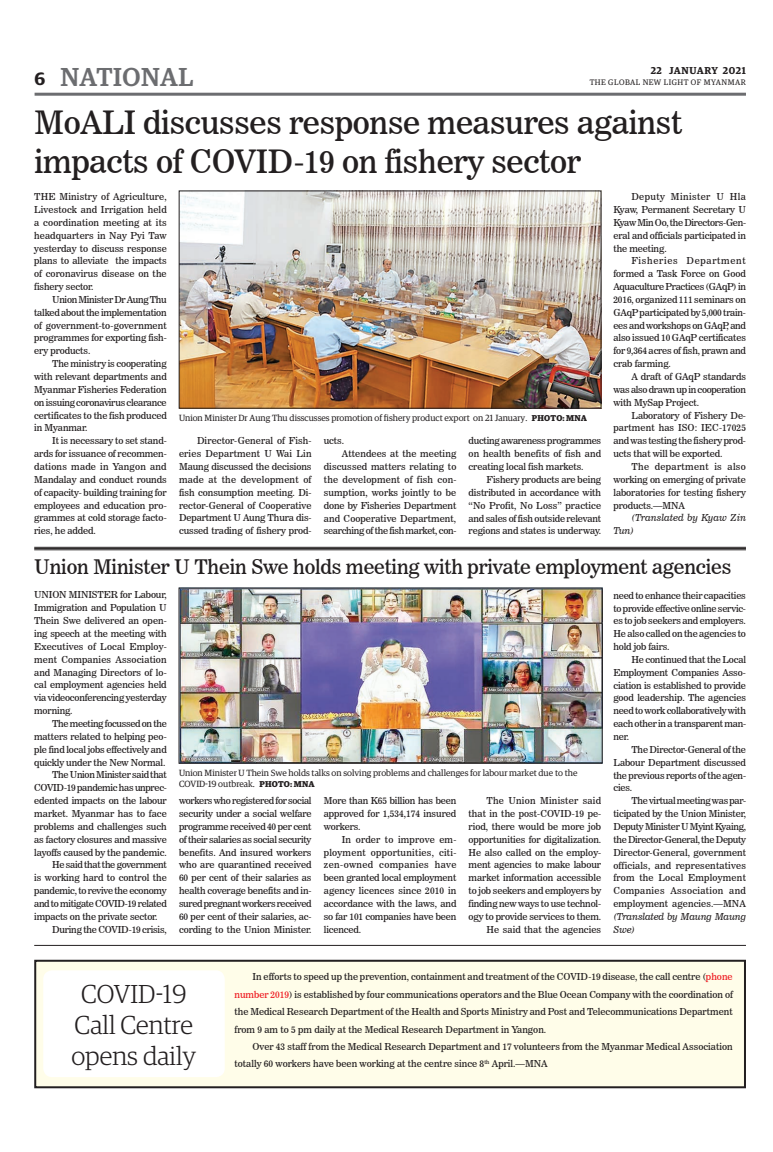
<style>
.page{position:relative;width:773px;height:1152px;background:#fff}
.page>*{position:absolute;margin:0;border:0;box-sizing:border-box;transform-origin:0 0}
.t1{font:32px/38.4px "News 706 BT Roman C";letter-spacing:-.01em;color:#231f20}
.t2{font:300 26px/31.2px "Guardian Egyp";color:#231f20;text-align:center}
.t3{font:500 26px "Guardian Egyp";letter-spacing:.02em;color:#6c6d70}
.t4{font:20px "News 706 BT Roman C";letter-spacing:-.01em;color:#231f20}
.t5{font:600 18px "Guardian Egyp";color:#231f20}
.t6{font:600 10px "Guardian Egyp";letter-spacing:.06em;color:#231f20}
.t7{font:9.5px/12.9px "News 706 BT Roman C";letter-spacing:-.01em;color:#231f20;text-align:justify}
.t8{font:9.5px "News 706 BT Roman C";letter-spacing:-.03em;color:#231f20}
.t9{font:9.5px "News 706 BT Roman C";letter-spacing:-.035em;color:#231f20}
.t10{font:9.5px "News 706 BT Roman C";letter-spacing:.01em;color:#231f20}
.t11{font:9.5px/12.9px "News 706 BT Italic C";letter-spacing:-.01em;color:#231f20}
.t12{font:9.5px "News 706 BT Roman C";letter-spacing:.02em;color:#231f20}
.t13{font:9px/10.8px "Guardian Egyp";color:#231f20}
.t14{font:8px "Guardian Egyp";letter-spacing:.06em;color:#231f20}
.s1{font-weight:700;font-size:8.5px}
.s2{color:#ee1d23}
</style>
<div class="page">
<hr style="left:35px;top:93px;width:711px;height:3px;background:#6c6d70">
<img style="left:181px;top:193px;width:418px;height:213px">
<img style="left:181px;top:590px;width:419px;height:171px">
<div style="left:179px;top:588px;width:423px;height:175px;border:1px solid #231f20"></div>
<hr style="left:34px;top:547px;width:712px;height:1px;background:#231f20">
<hr style="left:34px;top:548px;width:712px;height:1px;background:#231f20">
<hr style="left:34px;top:550px;width:712px;height:1px;background:#231f20">
<div style="left:34px;top:960px;width:712px;height:128px;background:#fffde9;border:2px solid #231f20"></div>
<div style="left:43px;top:970px;width:182px;height:107px;background:#fff;border-radius:9px"></div>
<hr style="left:34px;top:945px;width:712px;height:1px;background:#231f20">
<p class="t6" style="left:650px;top:63px;width:97px">22 JANUARY 2021</p>
<h2 class="t3" style="left:61px;top:59px;width:134px">NATIONAL</h2>
<p class="t14" style="left:589px;top:77px;width:158px">THE GLOBAL NEW LIGHT OF MYANMAR</p>
<h1 class="t1" style="left:35px;top:104px;width:649px">MoALI discusses response measures against impacts of COVID-19 on fishery sector</h1>
<p class="t7" style="left:34px;top:190px;width:134px">THE Ministry of Agriculture, Livestock and Irrigation held a coordination meeting at its headquarters in Nay Pyi Taw yesterday to discuss response plans to alleviate the impacts of coronavirus disease on the fishery sector.</p>
<p class="t7" style="left:34px;top:293px;width:134px;text-indent:18px">Union Minister Dr Aung Thu talked about the implementation of government-to-government programmes for exporting fish&shy;ery products.</p>
<p class="t7" style="left:34px;top:357px;width:134px;text-indent:18px">The ministry is cooperating with relevant departments and Myanmar Fisheries Federation on issuing coronavirus clearance certificates to the fish produced in Myanmar.</p>
<p class="t7" style="left:34px;top:434px;width:134px;text-indent:18px">It is necessary to set stand&shy;ards for issuance of recommen&shy;dations made in Yangon and Mandalay and conduct rounds of capacity- building training for employees and education pro&shy;grammes at cold storage facto&shy;ries, he added.</p>
<p class="t7" style="left:179px;top:434px;width:134px;text-indent:18px">Director-General of Fish&shy;eries Department U Wai Lin Maung discussed the decisions made at the development of fish consumption meeting. Di&shy;rector-General of Cooperative Department U Aung Thura dis&shy;cussed trading of fishery prod-</p>
<p class="t7" style="left:324px;top:434px;width:22px">ucts.</p>
<h3 class="t5" style="left:35px;top:65px;width:12px">6</h3>
<p class="t7" style="left:613px;top:190px;width:134px;text-indent:18px">Deputy Minister U Hla Kyaw, Permanent Secretary U Kyaw Min Oo, the Directors-Gen&shy;eral and officials participated in the meeting.</p>
<p class="t7" style="left:613px;top:254px;width:134px;text-indent:18px">Fisheries Department formed a Task Force on Good Aquaculture Practices (GAqP) in 2016, organized 111 seminars on GAqP participated by 5,000 train&shy;ees and workshops on GAqP, and also issued 10 GAqP certificates for 9,364 acres of fish, prawn and crab farming.</p>
<p class="t7" style="left:613px;top:370px;width:134px;text-indent:18px">A draft of GAqP standards was also drawn up in cooperation with MySap Project.</p>
<p class="t7" style="left:613px;top:409px;width:134px;text-indent:18px">Laboratory of Fishery De&shy;partment has ISO: IEC-17025 and was testing the fishery prod&shy;ucts that will be exported.</p>
<p class="t7" style="left:613px;top:460px;width:134px;text-indent:18px">The department is also working on emerging of private laboratories for testing fishery products.—MNA</p>
<p class="t11" style="left:613px;top:512px;width:134px;text-indent:18px">(Translated by Kyaw Zin<br>Tun)</p>
<h3 class="t4" style="left:34px;top:555px;width:698px">Union Minister U Thein Swe holds meeting with private employment agencies</h3>
<p class="t7" style="left:34px;top:589px;width:134px">UNION MINISTER for Labour, Immigration and Population U Thein Swe delivered an open&shy;ing speech at the meeting with Executives of Local Employ&shy;ment Companies Association and Managing Directors of lo&shy;cal employment agencies held via videoconferencing yesterday morning.</p>
<p class="t9" style="left:52px;top:718px;width:116px">The meeting focussed on the</p>
<p class="t7" style="left:34px;top:730px;width:134px">matters related to helping peo-</p>
<p class="t7" style="left:34px;top:743px;width:134px">ple find local jobs effectively and</p>
<p class="t7" style="left:34px;top:756px;width:133px">quickly under the New Normal.</p>
<p class="t9" style="left:52px;top:769px;width:116px">The Union Minister said that</p>
<p class="t8" style="left:34px;top:782px;width:134px">COVID-19 pandemic has unprec-</p>
<p class="t7" style="left:34px;top:794px;width:134px">edented impacts on the labour</p>
<p class="t7" style="left:34px;top:807px;width:134px">market. Myanmar has to face</p>
<p class="t7" style="left:34px;top:820px;width:134px">problems and challenges such</p>
<p class="t7" style="left:34px;top:833px;width:134px">as factory closures and massive</p>
<p class="t7" style="left:34px;top:846px;width:134px">layoffs caused by the pandemic.</p>
<p class="t8" style="left:52px;top:859px;width:116px">He said that the government</p>
<p class="t7" style="left:34px;top:871px;width:134px">is working hard to control the</p>
<p class="t8" style="left:34px;top:885px;width:134px">pandemic, to revive the economy</p>
<p class="t9" style="left:34px;top:898px;width:134px">and to mitigate COVID-19 related</p>
<p class="t7" style="left:34px;top:910px;width:125px">impacts on the private sector.</p>
<p class="t7" style="left:52px;top:923px;width:116px">During the COVID-19 crisis,</p>
<p class="t13" style="left:179px;top:412px;width:409px">Union Minister Dr Aung Thu disscusses promotion of fishery product export on 21 January. <span class="s1">PHOTO: MNA</span></p>
<p class="t7" style="left:468px;top:435px;width:134px">ducting awareness programmes on health benefits of fish and creating local fish markets.</p>
<p class="t7" style="left:468px;top:473px;width:134px;text-indent:18px">Fishery products are being distributed in accordance with “No Profit, No Loss” practice and sales of fish outside relevant regions and states is underway.</p>
<p class="t10" style="left:342px;top:448px;width:116px">Attendees at the meeting</p>
<p class="t10" style="left:324px;top:461px;width:134px">discussed matters relating to</p>
<p class="t12" style="left:324px;top:474px;width:134px">the development of fish con-</p>
<p class="t10" style="left:324px;top:487px;width:134px">sumption, works jointly to be</p>
<p class="t7" style="left:324px;top:499px;width:134px">done by Fisheries Department</p>
<p class="t7" style="left:324px;top:512px;width:134px">and Cooperative Department,</p>
<p class="t8" style="left:324px;top:525px;width:134px">searching of the fish market, con-</p>
<p class="t7" style="left:613px;top:589px;width:134px">need to enhance their capacities to provide effective online servic&shy;es to job seekers and employers.<br>He also called on the agencies to hold job fairs.</p>
<p class="t7" style="left:613px;top:653px;width:134px;text-indent:18px">He continued that the Local Employment Companies Asso&shy;ciation is established to provide good leadership. The agencies need to work collaboratively with each other in a transparent man&shy;ner.</p>
<p class="t7" style="left:613px;top:743px;width:134px;text-indent:18px">The Director-General of the Labour Department discussed the previous reports of the agen&shy;cies.</p>
<p class="t7" style="left:613px;top:794px;width:134px;text-indent:18px">The virtual meeting was par&shy;ticipated by the Union Minister, Deputy Minister U Myint Kyaing, the Director-General, the Deputy Director-General, government officials, and representatives from the Local Employment Companies Association and employment agencies.—MNA</p>
<p class="t11" style="left:613px;top:910px;width:134px">(Translated by Maung Maung<br>Swe)</p>
<p class="t7" style="left:234px;top:968px;width:500px;line-height:17.4px;text-indent:18px">In efforts to speed up the prevention, containment and treatment of the COVID-19 disease, the call centre (<span class="s2">phone number 2019</span>) is established by four communications operators and the Blue Ocean Company with the coordination of the Medical Research Department of the Health and Sports Ministry and Post and Telecommunications Department from 9 am to 5 pm daily at the Medical Research Department in Yangon.</p>
<p class="t7" style="left:234px;top:1038px;width:499px;line-height:17.4px;text-indent:18px">Over 43 staff from the Medical Research Department and 17 volunteers from the Myanmar Medical Association totally 60 workers have been working at the centre since 8<sup>th</sup> April.—MNA</p>
<p class="t13" style="left:179px;top:767px;width:400px">Union Minister U Thein Swe holds talks on solving problems and challenges for labour market due to the<br>COVID-19 outbreak. <span class="s1">PHOTO: MNA</span></p>
<p class="t7" style="left:179px;top:794px;width:134px">workers who registered for social security under a social welfare programme received 40 per cent of their salaries as social security benefits. And insured workers who are quarantined received 60 per cent of their salaries as health coverage benefits and in&shy;sured pregnant workers received 60 per cent of their salaries, ac&shy;cording to the Union Minister.</p>
<p class="t7" style="left:324px;top:794px;width:134px">More than K65 billion has been approved for 1,534,174 insured workers.</p>
<p class="t7" style="left:468px;top:794px;width:134px;text-align:right">The Union Minister said that in the post-COVID-19 pe&shy;riod, there would be more job opportunities for digitalization.<br>He also called on the employ&shy;ment agencies to make labour market information accessible to job seekers and employers by finding new ways to use technol&shy;ogy to provide services to them.<br>He said that the agencies</p>
<p class="t7" style="left:324px;top:833px;width:134px;text-indent:18px">In order to improve em&shy;ployment opportunities, citi&shy;zen-owned companies have been granted local employment agency licences since 2010 in accordance with the laws, and so far 101 companies have been licenced.</p>
<h2 class="t2" style="left:71px;top:977px;width:126px">COVID-19<br>Call Centre opens daily</h2>
</div>
